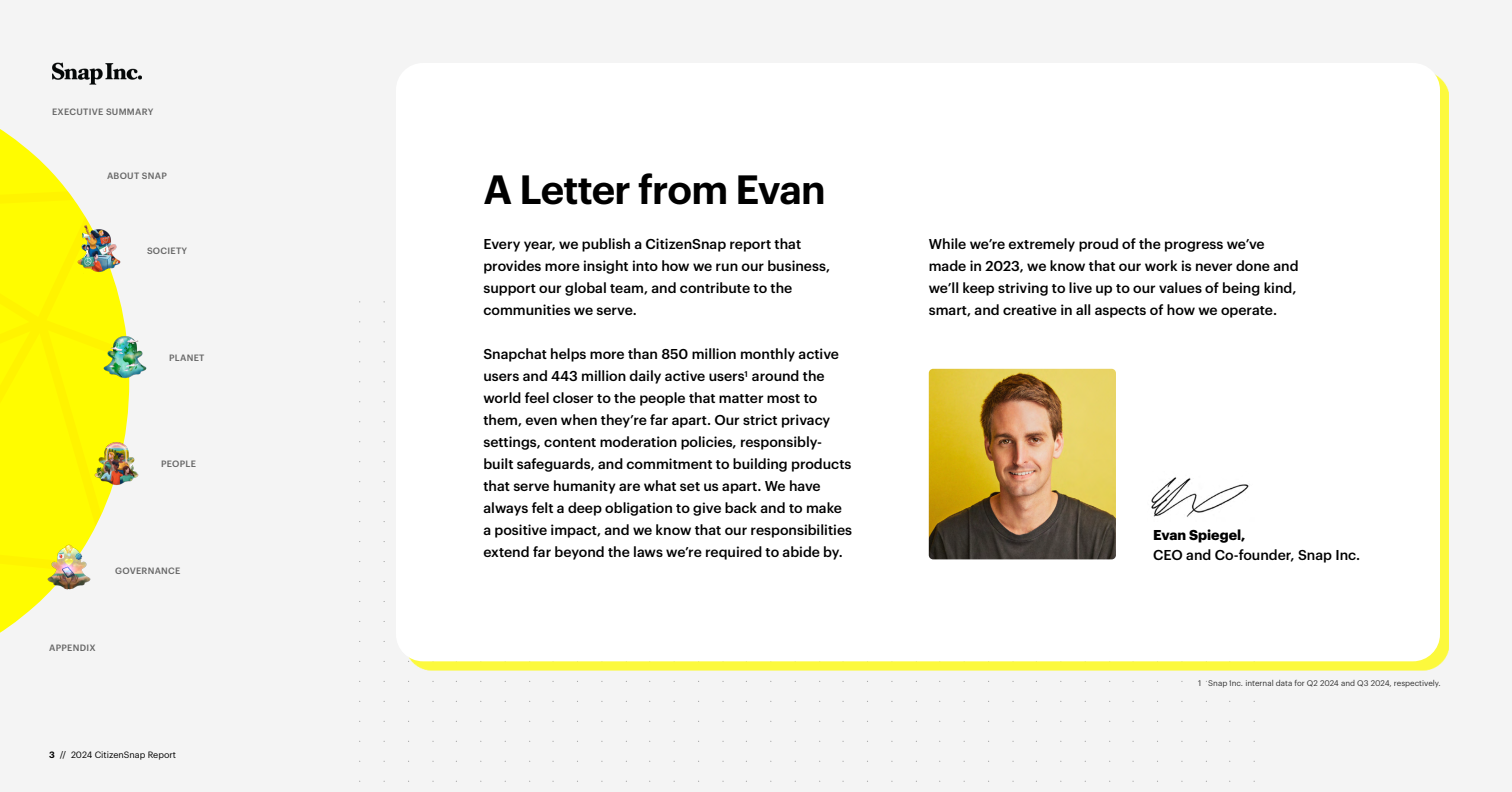
<style>
.page{position:relative;width:1512px;height:792px;background:#f4f4f4}
.page>*{position:absolute;margin:0;border:0;box-sizing:border-box;transform-origin:0 0}
.t1{font:600 40px "Graphik";letter-spacing:-.02em;color:#000}
.Intro{font:500 14px/22px "Graphik";color:#000}
.Intro-2{font:700 14px "Graphik";color:#000}
.t2{font:500 9px "Graphik";letter-spacing:.03em;color:#666}
.t3{font:9px "Graphik";color:#000}
.Footnote{font:8px "Graphik";color:#333}
.s1{font-weight:600}
</style>
<div class="page">
<svg style="left:552px;top:681px;width:2px;height:101px"></svg>
<svg style="left:601px;top:681px;width:2px;height:101px"></svg>
<svg style="left:1132px;top:681px;width:2px;height:101px"></svg>
<svg style="left:1181px;top:681px;width:2px;height:101px"></svg>
<svg style="left:359px;top:301px;width:1px;height:481px"></svg>
<svg style="left:384px;top:301px;width:1px;height:481px"></svg>
<svg style="left:432px;top:681px;width:2px;height:101px"></svg>
<svg style="left:1012px;top:681px;width:2px;height:101px"></svg>
<svg style="left:842px;top:681px;width:2px;height:101px"></svg>
<svg style="left:891px;top:681px;width:2px;height:101px"></svg>
<svg style="left:722px;top:681px;width:2px;height:101px"></svg>
<div style="left:405px;top:72px;width:1044px;height:599px;background:#fffc00;opacity:.75"></div>
<div style="left:396px;top:63px;width:1044px;height:598px;background:#fff;border-radius:27px"></div>
<img style="left:929px;top:369px;width:187px;height:190px">
<img style="left:1151px;top:477px;width:99px;height:40px">
<svg style="left:0;top:577px;width:48px;height:56px"></svg>
<svg style="left:0;top:129px;width:129px;height:448px"></svg>
<img style="left:52px;top:62px;width:89px;height:23px">
<img style="left:73px;top:225px;width:52px;height:52px">
<img style="left:99px;top:331px;width:48px;height:52px">
<img style="left:91px;top:438px;width:48px;height:51px">
<img style="left:43px;top:542px;width:52px;height:52px">
<p class="t2" style="left:52px;top:104px;width:103px">EXECUTIVE SUMMARY</p>
<p class="t2" style="left:107px;top:169px;width:61px">ABOUT SNAP</p>
<p class="t2" style="left:147px;top:244px;width:42px">SOCIETY</p>
<p class="t2" style="left:169px;top:351px;width:37px">PLANET</p>
<p class="t2" style="left:161px;top:457px;width:36px">PEOPLE</p>
<p class="t2" style="left:115px;top:563px;width:67px">GOVERNANCE</p>
<p class="t2" style="left:49px;top:641px;width:48px">APPENDIX</p>
<p class="t3" style="left:49px;top:748px;width:128px"><span class="s1">3</span> // 2024 CitizenSnap Report</p>
<h1 class="t1" style="left:483px;top:159px;width:344px">A Letter from Evan</h1>
<p class="Intro" style="left:483px;top:232px;width:348px">Every year, we publish a CitizenSnap report that provides more insight into how we run our business, support our global team, and contribute to the communities we serve.</p>
<p class="Intro" style="left:483px;top:342px;width:370px">Snapchat helps more than 850 million monthly active users and 443 million daily active users<sup>1</sup> around the world feel closer to the people that matter most to them, even when they’re far apart. Our strict privacy settings, content moderation policies, responsibly&shy;built safeguards, and commitment to building products that serve humanity are what set us apart. We have always felt a deep obligation to give back and to make a positive impact, and we know that our responsibilities extend far beyond the laws we’re required to abide by.</p>
<p class="Intro" style="left:929px;top:232px;width:371px">While we’re extremely proud of the progress we’ve made in 2023, we know that our work is never done and we’ll keep striving to live up to our values of being kind, smart, and creative in all aspects of how we operate.</p>
<p class="Intro-2" style="left:1153px;top:524px;width:94px">Evan Spiegel,</p>
<p class="Intro" style="left:1153px;top:543px;width:209px">CEO and Co-founder, Snap Inc.</p>
<p class="Footnote" style="left:1198px;top:677px;width:244px">1 Snap Inc. internal data for Q2 2024 and Q3 2024, respectively.</p>
</div>
